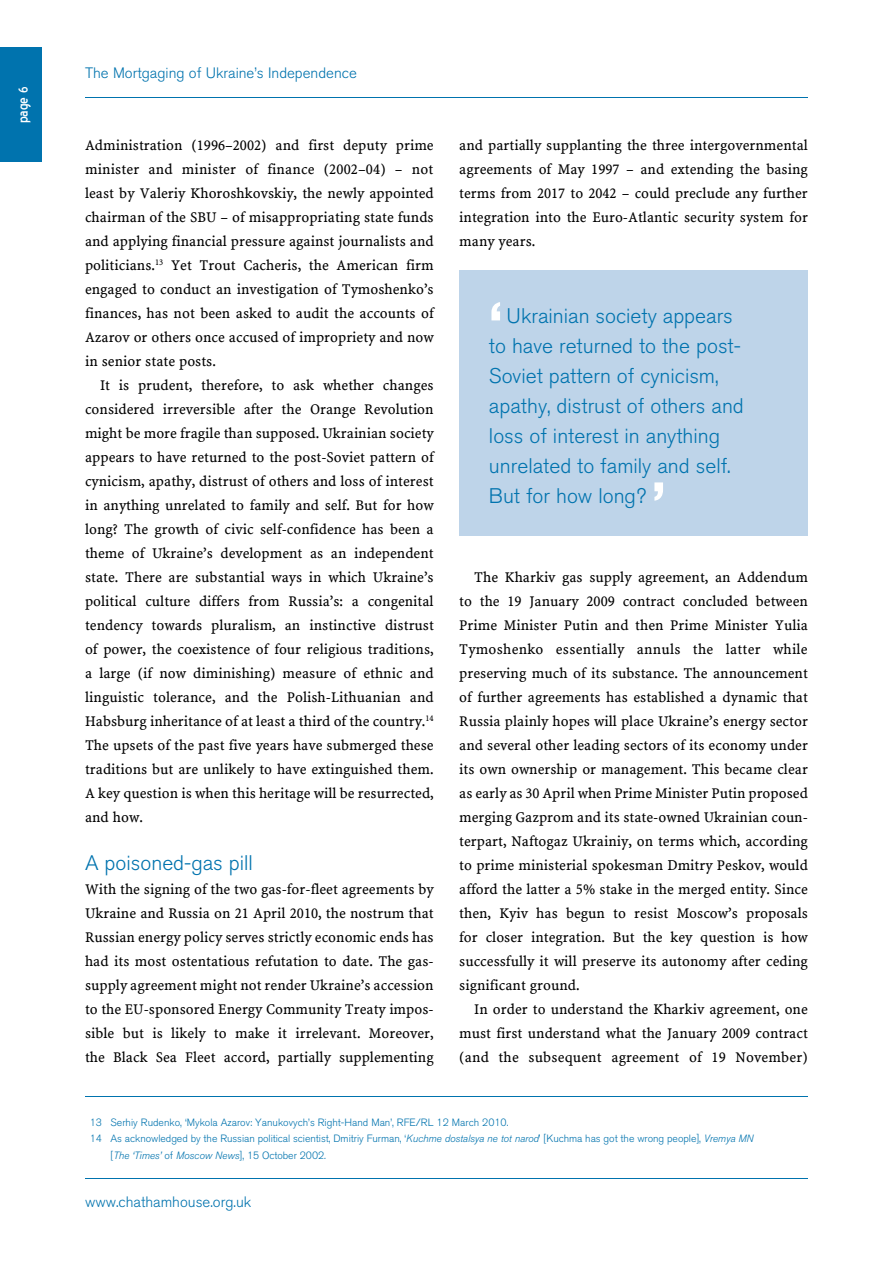
<style>
.page{position:relative;width:893px;height:1263px;background:#fff}
.page>*{position:absolute;margin:0;border:0;box-sizing:border-box;transform-origin:0 0}
.t1{font:700 54px "Akzidenz Grotesk BE";color:#fff}
.t2{font:300 21px/30px "Akzidenz Grotesk BE";color:#0073ae}
.t3{font:16.5px "Blue Highway";color:#fff}
.t4{font:15px/24px "Minion Web Pro";color:#000;text-align:justify}
.t5{font:300 15px "Akzidenz Grotesk BE";color:#0073ae}
.t6{font:300 10.5px "Akzidenz Grotesk BE";letter-spacing:-.005em;color:#0073ae}
.t7{font:italic 300 10.5px "Akzidenz Grotesk BE";letter-spacing:-.005em;color:#0073ae}
.s1{font-style:italic}
.s2{font-style:normal}
</style>
<div class="page">
<hr style="left:85px;top:1178px;width:723px;height:1px;background:#0073ae">
<hr style="left:85px;top:97px;width:723px;height:1px;background:#0073ae">
<div style="left:0;top:47px;width:42px;height:115px;background:#0073ae"></div>
<hr style="left:85px;top:1096px;width:723px;height:1px;background:#0073ae">
<div style="left:459px;top:270px;width:349px;height:266px;background:#bed4e9"></div>
<p class="t3" style="left:16px;top:123px;width:39px;rotate:-90deg">page 6</p>
<p class="t5" style="left:85px;top:64px;width:273px">The Mortgaging of Ukraine’s Independence</p>
<p class="t4" style="left:85px;top:133px;width:350px">Administration (1996–2002) and first deputy prime minister and minister of finance (2002–04) – not least by Valeriy Khoroshkovskiy, the newly appointed chairman of the SBU – of misappropriating state funds and applying financial pressure against journalists and politicians.<sup>13</sup> Yet Trout Cacheris, the American firm engaged to conduct an investigation of Tymoshenko’s finances, has not been asked to audit the accounts of Azarov or others once accused of impropriety and now in senior state posts.</p>
<p class="t4" style="left:85px;top:373px;width:350px;text-indent:15px">It is prudent, therefore, to ask whether changes considered irreversible after the Orange Revolution might be more fragile than supposed. Ukrainian society appears to have returned to the post-Soviet pattern of cynicism, apathy, distrust of others and loss of interest in anything unrelated to family and self. But for how long? The growth of civic self-confidence has been a theme of Ukraine’s development as an independent state. There are substantial ways in which Ukraine’s political culture differs from Russia’s: a congenital tendency towards pluralism, an instinctive distrust of power, the coexistence of four religious traditions, a large (if now diminishing) measure of ethnic and linguistic tolerance, and the Polish-Lithuanian and Habsburg inheritance of at least a third of the country.<sup>14<br></sup>The upsets of the past five years have submerged these traditions but are unlikely to have extinguished them.<br>A key question is when this heritage will be resurrected, and how.</p>
<h2 class="t2" style="left:85px;top:848px;width:169px">A poisoned-gas pill</h2>
<p class="t4" style="left:85px;top:877px;width:350px">With the signing of the two gas-for-fleet agreements by Ukraine and Russia on 21 April 2010, the nostrum that Russian energy policy serves strictly economic ends has had its most ostentatious refutation to date. The gas&shy;supply agreement might not render Ukraine’s accession to the EU-sponsored Energy Community Treaty impos&shy;sible but is likely to make it irrelevant. Moreover, the Black Sea Fleet accord, partially supplementing</p>
<p class="t4" style="left:459px;top:133px;width:350px">and partially supplanting the three intergovernmental agreements of May 1997 – and extending the basing terms from 2017 to 2042 – could preclude any further integration into the Euro-Atlantic security system for many years.</p>
<h1 class="t1" style="left:489px;top:290px;width:15px">‘</h1>
<h2 class="t2" style="left:489px;top:301px;width:256px;text-indent:18px">Ukrainian society appears to have returned to the post-<br>Soviet pattern of cynicism, apathy, distrust of others and loss of interest in anything unrelated to family and self.<br>But for how long?</h2>
<h1 class="t1" style="left:652px;top:470px;width:15px">’</h1>
<p class="t4" style="left:459px;top:565px;width:350px;text-indent:15px">The Kharkiv gas supply agreement, an Addendum to the 19 January 2009 contract concluded between Prime Minister Putin and then Prime Minister Yulia Tymoshenko essentially annuls the latter while preserving much of its substance. The announcement of further agreements has established a dynamic that Russia plainly hopes will place Ukraine’s energy sector and several other leading sectors of its economy under its own ownership or management. This became clear as early as 30 April when Prime Minister Putin proposed merging Gazprom and its state-owned Ukrainian coun&shy;terpart, Naftogaz Ukrainiy, on terms which, according to prime ministerial spokesman Dmitry Peskov, would afford the latter a 5% stake in the merged entity. Since then, Kyiv has begun to resist Moscow’s proposals for closer integration. But the key question is how successfully it will preserve its autonomy after ceding significant ground.</p>
<p class="t4" style="left:459px;top:997px;width:350px;text-indent:15px">In order to understand the Kharkiv agreement, one must first understand what the January 2009 contract (and the subsequent agreement of 19 November)</p>
<p class="t6" style="left:90px;top:1116px;width:420px">13 Serhiy Rudenko, ‘Mykola Azarov: Yanukovych’s Right-Hand Man’, RFE/RL 12 March 2010.</p>
<p class="t6" style="left:90px;top:1132px;width:665px">14 As acknowledged by the Russian political scientist, Dmitriy Furman, ‘<span class="s1">Kuchme dostalsya ne tot narod</span>’ [Kuchma has got the wrong people], <span class="s1">Vremya MN</span></p>
<p class="t7" style="left:111px;top:1149px;width:217px"><span class="s2">[</span>The ‘Times’ <span class="s2">of</span> Moscow News<span class="s2">], 15 October 2002</span>.</p>
<p class="t5" style="left:85px;top:1193px;width:168px">www.chathamhouse.org.uk</p>
</div>
